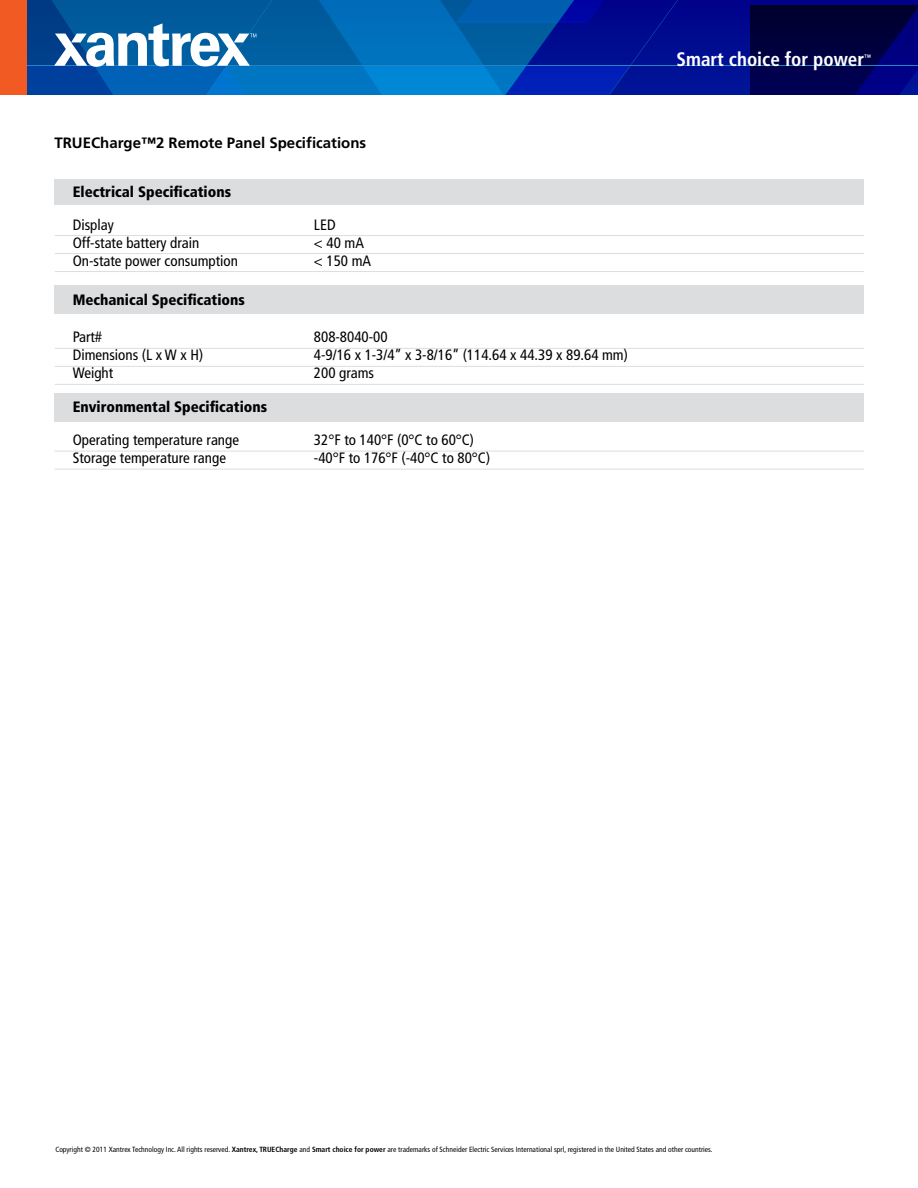
<style>
.page{position:relative;width:918px;height:1188px;background:#fff}
.page>*{position:absolute;margin:0;border:0;box-sizing:border-box;transform-origin:0 0}
.t1{font:700 condensed 19.5px "Frutiger";color:#fff}
.t2{font:condensed 15px "Frutiger";color:#000}
.t3{font:900 condensed 15px "Frutiger";color:#000}
.t4{font:700 15px "Frutiger";color:#000}
.t5{font:700 condensed 7.8px "Frutiger";color:#fff;scale:.88 1}
.t6{font:condensed 7.5px "Frutiger";color:#000}
.s1{font-weight:700}
</style>
<div class="page">
<svg style="left:678px;top:0;width:240px;height:94px;background:#000b90"></svg>
<svg style="left:750px;top:5px;width:168px;height:89px;background:#00014b"></svg>
<hr style="left:2px;top:66px;width:916px;height:1px;background:#2484c6">
<div style="left:0;top:0;width:27px;height:94px;background:#f15a22"></div>
<svg style="left:27px;top:0;width:651px;height:94px;background:#105bae"></svg>
<hr style="left:55px;top:235px;width:809px;height:1px;background:#dcddde">
<hr style="left:55px;top:253px;width:809px;height:1px;background:#dcddde">
<hr style="left:55px;top:271px;width:809px;height:1px;background:#dcddde">
<div style="left:55px;top:179px;width:809px;height:26px;background:#dcddde"></div>
<div style="left:55px;top:286px;width:809px;height:28px;background:#dcddde"></div>
<hr style="left:55px;top:348px;width:809px;height:1px;background:#dcddde">
<hr style="left:55px;top:366px;width:809px;height:1px;background:#dcddde">
<hr style="left:55px;top:384px;width:809px;height:1px;background:#dcddde">
<hr style="left:55px;top:451px;width:809px;height:1px;background:#dcddde">
<hr style="left:55px;top:469px;width:809px;height:1px;background:#dcddde">
<div style="left:55px;top:393px;width:809px;height:28px;background:#dcddde"></div>
<p class="t4" style="left:54px;top:134px;width:313px">TRUECharge™2 Remote Panel Specifications</p>
<p class="t3" style="left:73px;top:183px;width:160px">Electrical Specifications</p>
<p class="t2" style="left:73px;top:216px;width:43px">Display</p>
<p class="t2" style="left:314px;top:216px;width:23px">LED</p>
<p class="t2" style="left:73px;top:234px;width:128px">Off-state battery drain</p>
<p class="t2" style="left:314px;top:234px;width:52px">&lt; 40 mA</p>
<p class="t2" style="left:73px;top:252px;width:167px">On-state power consumption</p>
<p class="t2" style="left:314px;top:252px;width:59px">&lt; 150 mA</p>
<p class="t3" style="left:73px;top:291px;width:174px">Mechanical Specifications</p>
<p class="t2" style="left:73px;top:328px;width:31px">Part#</p>
<p class="t2" style="left:314px;top:328px;width:75px">808-8040-00</p>
<p class="t2" style="left:73px;top:346px;width:132px">Dimensions (L x W x H)</p>
<p class="t2" style="left:314px;top:346px;width:316px">4-9/16 x 1-3/4” x 3-8/16” (114.64 x 44.39 x 89.64 mm)</p>
<p class="t2" style="left:73px;top:364px;width:42px">Weight</p>
<p class="t2" style="left:314px;top:364px;width:62px">200 grams</p>
<p class="t3" style="left:73px;top:398px;width:196px">Environmental Specifications</p>
<p class="t2" style="left:73px;top:431px;width:168px">Operating temperature range</p>
<p class="t2" style="left:314px;top:431px;width:162px">32°F to 140°F (0°C to 60°C)</p>
<p class="t2" style="left:73px;top:449px;width:155px">Storage temperature range</p>
<p class="t2" style="left:314px;top:449px;width:178px">-40°F to 176°F (-40°C to 80°C)</p>
<h1 class="t1" style="left:677px;top:47px;width:189px">Smart choice for power</h1>
<p class="t5" style="left:864px;top:52px;width:9px">™</p>
<p class="t6" style="left:55px;top:1145px;width:659px">Copyright © 2011 Xantrex Technology Inc. All rights reserved. <span class="s1">Xantrex, TRUECharge</span> and <span class="s1">Smart choice for power</span> are trademarks of Schneider Electric Services International sprl, registered in the United States and other countries.</p>
</div>
